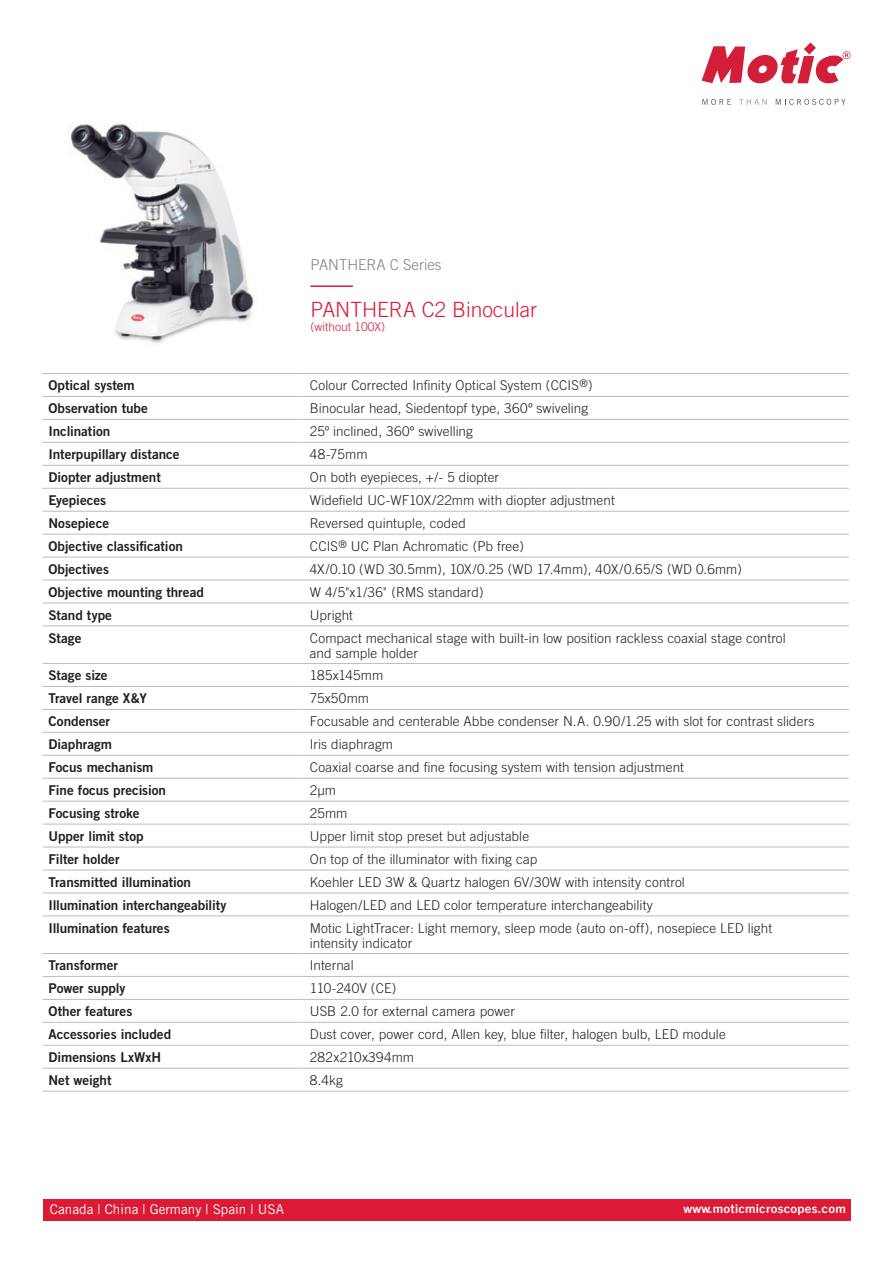
<style>
.page{position:relative;width:893px;height:1263px;background:#fff}
.page>*{position:absolute;margin:0;border:0;box-sizing:border-box;transform-origin:0 0}
.t1{font:300 21px "Trade Gothic";color:#dc1a36}
.t2{font:300 15px "Trade Gothic";color:#808285}
.t3{font:300 13.5px/15px "Trade Gothic";letter-spacing:.01em;color:#231f20}
.t4{font:13.5px "Trade Gothic Bold Two";letter-spacing:-.005em;color:#231f20}
.t5{font:13.5px "Trade Gothic";color:#fff}
.t6{font:700 12px "Trade Gothic Next LT Pro";letter-spacing:.02em;color:#fff;scale:1.05 1}
.t7{font:300 12px "Trade Gothic";color:#dc1a36}
</style>
<div class="page">
<svg style="left:702px;top:43px;width:148px;height:41px"></svg>
<svg style="left:702px;top:99px;width:29px;height:6px"></svg>
<svg style="left:739px;top:99px;width:28px;height:6px"></svg>
<svg style="left:776px;top:99px;width:69px;height:6px"></svg>
<div style="left:43px;top:1199px;width:807px;height:21px;background:#dc1a36"></div>
<hr style="left:43px;top:373px;width:261px;height:1px;background:#bcbdc0">
<hr style="left:304px;top:373px;width:545px;height:1px;background:#bcbdc0">
<hr style="left:43px;top:396px;width:261px;height:1px;background:#bcbdc0">
<hr style="left:304px;top:396px;width:545px;height:1px;background:#bcbdc0">
<hr style="left:43px;top:419px;width:261px;height:1px;background:#bcbdc0">
<hr style="left:304px;top:419px;width:545px;height:1px;background:#bcbdc0">
<hr style="left:43px;top:442px;width:261px;height:1px;background:#bcbdc0">
<hr style="left:304px;top:442px;width:545px;height:1px;background:#bcbdc0">
<hr style="left:43px;top:465px;width:261px;height:1px;background:#bcbdc0">
<hr style="left:304px;top:465px;width:545px;height:1px;background:#bcbdc0">
<hr style="left:43px;top:488px;width:261px;height:1px;background:#bcbdc0">
<hr style="left:304px;top:488px;width:545px;height:1px;background:#bcbdc0">
<hr style="left:43px;top:511px;width:261px;height:1px;background:#bcbdc0">
<hr style="left:304px;top:511px;width:545px;height:1px;background:#bcbdc0">
<hr style="left:43px;top:534px;width:261px;height:1px;background:#bcbdc0">
<hr style="left:304px;top:534px;width:545px;height:1px;background:#bcbdc0">
<hr style="left:43px;top:557px;width:261px;height:1px;background:#bcbdc0">
<hr style="left:304px;top:557px;width:545px;height:1px;background:#bcbdc0">
<hr style="left:43px;top:580px;width:261px;height:1px;background:#bcbdc0">
<hr style="left:304px;top:580px;width:545px;height:1px;background:#bcbdc0">
<hr style="left:43px;top:603px;width:261px;height:1px;background:#bcbdc0">
<hr style="left:304px;top:603px;width:545px;height:1px;background:#bcbdc0">
<hr style="left:43px;top:626px;width:261px;height:1px;background:#bcbdc0">
<hr style="left:304px;top:626px;width:545px;height:1px;background:#bcbdc0">
<hr style="left:43px;top:663px;width:261px;height:1px;background:#bcbdc0">
<hr style="left:304px;top:663px;width:545px;height:1px;background:#bcbdc0">
<hr style="left:43px;top:686px;width:261px;height:1px;background:#bcbdc0">
<hr style="left:304px;top:686px;width:545px;height:1px;background:#bcbdc0">
<hr style="left:43px;top:709px;width:261px;height:1px;background:#bcbdc0">
<hr style="left:304px;top:709px;width:545px;height:1px;background:#bcbdc0">
<hr style="left:43px;top:732px;width:261px;height:1px;background:#bcbdc0">
<hr style="left:304px;top:732px;width:545px;height:1px;background:#bcbdc0">
<hr style="left:43px;top:755px;width:261px;height:1px;background:#bcbdc0">
<hr style="left:304px;top:755px;width:545px;height:1px;background:#bcbdc0">
<hr style="left:43px;top:778px;width:261px;height:1px;background:#bcbdc0">
<hr style="left:304px;top:778px;width:545px;height:1px;background:#bcbdc0">
<hr style="left:43px;top:801px;width:261px;height:1px;background:#bcbdc0">
<hr style="left:304px;top:801px;width:545px;height:1px;background:#bcbdc0">
<hr style="left:43px;top:824px;width:261px;height:1px;background:#bcbdc0">
<hr style="left:304px;top:824px;width:545px;height:1px;background:#bcbdc0">
<hr style="left:43px;top:847px;width:261px;height:1px;background:#bcbdc0">
<hr style="left:304px;top:847px;width:545px;height:1px;background:#bcbdc0">
<hr style="left:43px;top:870px;width:261px;height:1px;background:#bcbdc0">
<hr style="left:304px;top:870px;width:545px;height:1px;background:#bcbdc0">
<hr style="left:43px;top:893px;width:261px;height:1px;background:#bcbdc0">
<hr style="left:304px;top:893px;width:545px;height:1px;background:#bcbdc0">
<hr style="left:43px;top:915px;width:261px;height:1px;background:#bcbdc0">
<hr style="left:304px;top:915px;width:545px;height:1px;background:#bcbdc0">
<hr style="left:43px;top:953px;width:261px;height:1px;background:#bcbdc0">
<hr style="left:304px;top:953px;width:545px;height:1px;background:#bcbdc0">
<hr style="left:43px;top:976px;width:261px;height:1px;background:#bcbdc0">
<hr style="left:304px;top:976px;width:545px;height:1px;background:#bcbdc0">
<hr style="left:43px;top:999px;width:261px;height:1px;background:#bcbdc0">
<hr style="left:304px;top:999px;width:545px;height:1px;background:#bcbdc0">
<hr style="left:43px;top:1022px;width:261px;height:1px;background:#bcbdc0">
<hr style="left:304px;top:1022px;width:545px;height:1px;background:#bcbdc0">
<hr style="left:43px;top:1045px;width:261px;height:1px;background:#bcbdc0">
<hr style="left:304px;top:1045px;width:545px;height:1px;background:#bcbdc0">
<hr style="left:43px;top:1068px;width:261px;height:1px;background:#bcbdc0">
<hr style="left:304px;top:1068px;width:545px;height:1px;background:#bcbdc0">
<hr style="left:43px;top:1091px;width:261px;height:1px;background:#bcbdc0">
<hr style="left:304px;top:1091px;width:545px;height:1px;background:#bcbdc0">
<hr style="left:310px;top:285px;width:43px;height:2px;background:#dc1a36">
<img style="left:69px;top:124px;width:185px;height:220px">
<p class="t2" style="left:310px;top:256px;width:133px">PANTHERA C Series</p>
<h1 class="t1" style="left:310px;top:297px;width:228px">PANTHERA C2 Binocular</h1>
<p class="t7" style="left:310px;top:320px;width:76px">(without 100X)</p>
<p class="t4" style="left:49px;top:377px;width:88px">Optical system</p>
<p class="t3" style="left:310px;top:378px;width:284px">Colour Corrected Infinity Optical System (CCIS<sup>®</sup>)</p>
<p class="t4" style="left:49px;top:400px;width:101px">Observation tube</p>
<p class="t3" style="left:310px;top:401px;width:280px">Binocular head, Siedentopf type, 360º swiveling</p>
<p class="t4" style="left:49px;top:423px;width:63px">Inclination</p>
<p class="t3" style="left:310px;top:424px;width:165px">25º inclined, 360º swivelling</p>
<p class="t4" style="left:49px;top:446px;width:133px">Interpupillary distance</p>
<p class="t3" style="left:310px;top:446px;width:59px">48-75mm</p>
<p class="t4" style="left:49px;top:469px;width:114px">Diopter adjustment</p>
<p class="t3" style="left:310px;top:469px;width:191px">On both eyepieces, +/- 5 diopter</p>
<p class="t4" style="left:49px;top:492px;width:59px">Eyepieces</p>
<p class="t3" style="left:310px;top:492px;width:306px">Widefield UC-WF10X/22mm with diopter adjustment</p>
<p class="t4" style="left:49px;top:515px;width:62px">Nosepiece</p>
<p class="t3" style="left:310px;top:515px;width:158px">Reversed quintuple, coded</p>
<p class="t4" style="left:49px;top:538px;width:136px">Objective classification</p>
<p class="t3" style="left:310px;top:538px;width:216px">CCIS<sup>®</sup> UC Plan Achromatic (Pb free)</p>
<p class="t4" style="left:49px;top:561px;width:62px">Objectives</p>
<p class="t3" style="left:310px;top:561px;width:433px">4X/0.10 (WD 30.5mm), 10X/0.25 (WD 17.4mm), 40X/0.65/S (WD 0.6mm)</p>
<p class="t4" style="left:49px;top:584px;width:157px">Objective mounting thread</p>
<p class="t3" style="left:310px;top:584px;width:175px">W 4/5"x1/36" (RMS standard)</p>
<p class="t4" style="left:49px;top:607px;width:65px">Stand type</p>
<p class="t3" style="left:310px;top:607px;width:45px">Upright</p>
<p class="t4" style="left:49px;top:630px;width:34px">Stage</p>
<p class="t3" style="left:310px;top:630px;width:477px">Compact mechanical stage with built-in low position rackless coaxial stage control and sample holder</p>
<p class="t4" style="left:49px;top:667px;width:61px">Stage size</p>
<p class="t3" style="left:310px;top:668px;width:75px">185x145mm</p>
<p class="t4" style="left:49px;top:690px;width:100px">Travel range X&amp;Y</p>
<p class="t3" style="left:310px;top:691px;width:61px">75x50mm</p>
<p class="t4" style="left:49px;top:713px;width:63px">Condenser</p>
<p class="t3" style="left:310px;top:713px;width:506px">Focusable and centerable Abbe condenser N.A. 0.90/1.25 with slot for contrast sliders</p>
<p class="t4" style="left:49px;top:736px;width:65px">Diaphragm</p>
<p class="t3" style="left:310px;top:736px;width:85px">Iris diaphragm</p>
<p class="t4" style="left:49px;top:759px;width:107px">Focus mechanism</p>
<p class="t3" style="left:310px;top:759px;width:376px">Coaxial coarse and fine focusing system with tension adjustment</p>
<p class="t4" style="left:49px;top:782px;width:119px">Fine focus precision</p>
<p class="t3" style="left:310px;top:782px;width:28px">2µm</p>
<p class="t4" style="left:49px;top:805px;width:93px">Focusing stroke</p>
<p class="t3" style="left:310px;top:805px;width:39px">25mm</p>
<p class="t4" style="left:49px;top:828px;width:97px">Upper limit stop</p>
<p class="t3" style="left:310px;top:828px;width:221px">Upper limit stop preset but adjustable</p>
<p class="t4" style="left:49px;top:851px;width:72px">Filter holder</p>
<p class="t3" style="left:310px;top:851px;width:229px">On top of the illuminator with fixing cap</p>
<p class="t4" style="left:49px;top:874px;width:144px">Transmitted illumination</p>
<p class="t3" style="left:310px;top:874px;width:377px">Koehler LED 3W &amp; Quartz halogen 6V/30W with intensity control</p>
<p class="t4" style="left:49px;top:897px;width:179px">Illumination interchangeability</p>
<p class="t3" style="left:310px;top:897px;width:345px">Halogen/LED and LED color temperature interchangeability</p>
<p class="t4" style="left:49px;top:919px;width:123px">Illumination features</p>
<p class="t3" style="left:310px;top:920px;width:464px">Motic LightTracer: Light memory, sleep mode (auto on-off), nosepiece LED light intensity indicator</p>
<p class="t4" style="left:49px;top:957px;width:71px">Transformer</p>
<p class="t3" style="left:310px;top:958px;width:45px">Internal</p>
<p class="t4" style="left:49px;top:980px;width:79px">Power supply</p>
<p class="t3" style="left:310px;top:980px;width:88px">110-240V (CE)</p>
<p class="t4" style="left:49px;top:1003px;width:85px">Other features</p>
<p class="t3" style="left:310px;top:1003px;width:207px">USB 2.0 for external camera power</p>
<p class="t4" style="left:49px;top:1026px;width:124px">Accessories included</p>
<p class="t3" style="left:310px;top:1026px;width:417px">Dust cover, power cord, Allen key, blue filter, halogen bulb, LED module</p>
<p class="t4" style="left:49px;top:1049px;width:114px">Dimensions LxWxH</p>
<p class="t3" style="left:310px;top:1049px;width:106px">282x210x394mm</p>
<p class="t4" style="left:49px;top:1072px;width:64px">Net weight</p>
<p class="t3" style="left:310px;top:1072px;width:35px">8.4kg</p>
<p class="t5" style="left:50px;top:1201px;width:235px">Canada | China | Germany | Spain | USA</p>
<p class="t6" style="left:683px;top:1202px;width:156px">www.moticmicroscopes.com</p>
</div>
